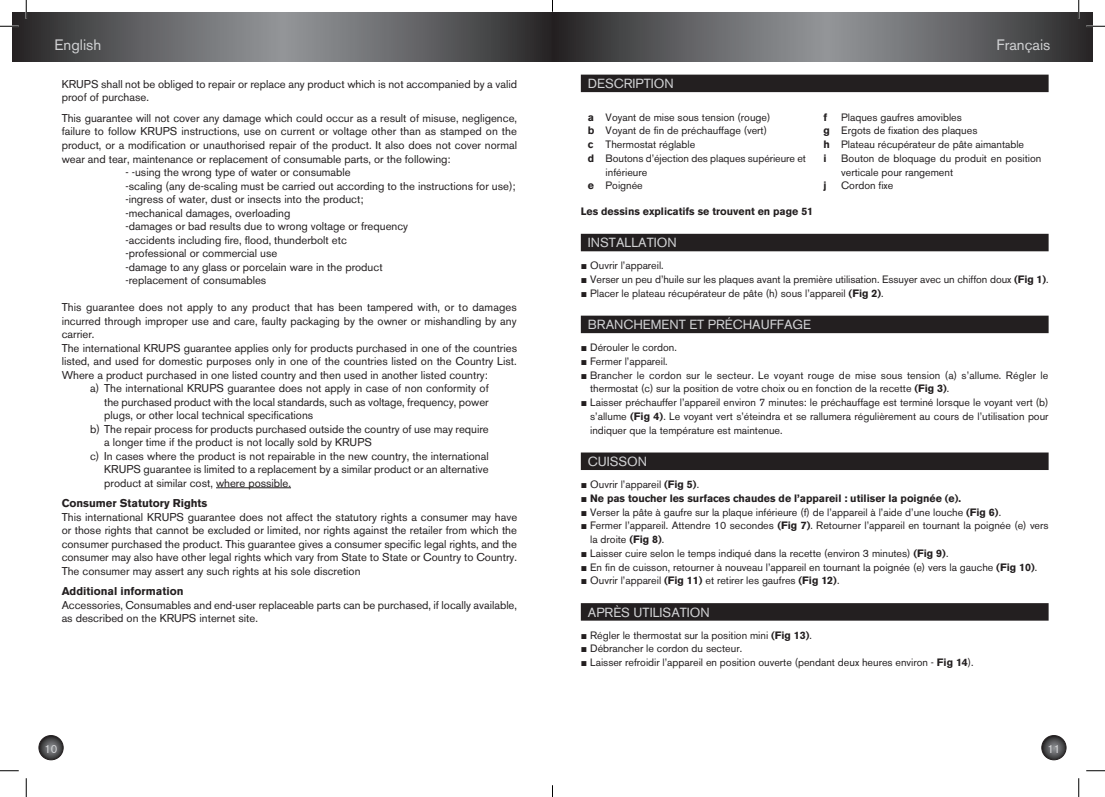
<style>
.page{position:relative;width:1105px;height:797px;background:#fff}
.page>*{position:absolute;margin:0;border:0;box-sizing:border-box;transform-origin:0 0}
.t1{font:15px "Akzidenz Grotesk BE";color:#d1d2d4}
.t2{font:13.12px "Akzidenz Grotesk BE";color:#d1d2d4}
.t3{font:11.88px "Akzidenz Grotesk BE";color:#d1d2d4;scale:.95 1}
.t4{font:11.25px/13.5px "Akzidenz Grotesk BE";color:#231f20}
.t5{font:700 11.25px "Akzidenz Grotesk BE";color:#231f20}
.t6{font:10.62px/13.8px "Akzidenz Grotesk BE";color:#231f20}
.t7{font:700 10.62px "Akzidenz Grotesk BE";color:#231f20}
.s1{font-weight:700}
.s2{font-family:"Arial"}
.s3{font-family:"Arial";font-weight:400}
</style>
<div class="page">
<svg style="left:39px;top:735px;width:24px;height:24px"></svg>
<div style="left:39px;top:735px;width:24px;height:25px;border:1px solid #231f20;border-radius:50%"></div>
<svg style="left:1042px;top:735px;width:24px;height:24px"></svg>
<div style="left:1041px;top:735px;width:25px;height:25px;border:1px solid #231f20;border-radius:50%"></div>
<svg style="left:12px;top:12px;width:540px;height:50px;background:#606163"></svg>
<hr style="left:216px;top:487px;width:75px;height:1px;background:#231f20">
<svg style="left:552px;top:12px;width:541px;height:50px;background:#606163"></svg>
<div style="left:581px;top:75px;width:467px;height:17px;background:#231f20"></div>
<div style="left:581px;top:234px;width:467px;height:17px;background:#231f20"></div>
<div style="left:581px;top:315px;width:467px;height:18px;background:#231f20"></div>
<div style="left:581px;top:452px;width:467px;height:18px;background:#231f20"></div>
<div style="left:581px;top:603px;width:467px;height:17px;background:#231f20"></div>
<svg style="left:0;top:25px;width:19px;height:2px"></svg>
<svg style="left:1086px;top:25px;width:19px;height:2px"></svg>
<svg style="left:0;top:770px;width:19px;height:1px"></svg>
<svg style="left:1086px;top:770px;width:19px;height:1px"></svg>
<svg style="left:25px;top:0;width:2px;height:19px"></svg>
<svg style="left:25px;top:778px;width:2px;height:19px"></svg>
<svg style="left:1078px;top:0;width:1px;height:19px"></svg>
<svg style="left:1078px;top:778px;width:1px;height:19px"></svg>
<svg style="left:552px;top:785px;width:1px;height:12px"></svg>
<h1 class="t1" style="left:55px;top:36px;width:55px">Français</h1>
<h1 class="t1" style="left:55px;top:36px;width:48px">English</h1>
<p class="t4" style="left:62px;top:77px;width:457px">KRUPS shall not be obliged to repair or replace any product which is not accompanied by a valid proof of purchase.</p>
<p class="t4" style="left:62px;top:111px;width:457px;text-align:justify">This guarantee will not cover any damage which could occur as a result of misuse, negligence, failure to follow KRUPS instructions, use on current or voltage other than as stamped on the product, or a modification or unauthorised repair of the product. It also does not cover normal wear and tear, maintenance or replacement of consumable parts, or the following:</p>
<p class="t4" style="left:125px;top:165px;width:392px">- -using the wrong type of water or consumable<br>-scaling (any de-scaling must be carried out according to the instructions for use); -ingress of water, dust or insects into the product;<br>-mechanical damages, overloading<br>-damages or bad results due to wrong voltage or frequency<br>-accidents including fire, flood, thunderbolt etc<br>-professional or commercial use<br>-damage to any glass or porcelain ware in the product<br>-replacement of consumables</p>
<p class="t4" style="left:62px;top:300px;width:457px">This guarantee does not apply to any product that has been tampered with, or to damages</p>
<p class="t4" style="left:62px;top:314px;width:456px">incurred through improper use and care, faulty packaging by the owner or mishandling by any</p>
<p class="t4" style="left:62px;top:327px;width:34px">carrier.</p>
<p class="t4" style="left:62px;top:341px;width:457px">The international KRUPS guarantee applies only for products purchased in one of the countries</p>
<p class="t4" style="left:62px;top:354px;width:457px">listed, and used for domestic purposes only in one of the countries listed on the Country List.</p>
<p class="t4" style="left:62px;top:368px;width:428px">Where a product purchased in one listed country and then used in another listed country:</p>
<p class="t4" style="left:90px;top:381px;width:400px">a) The international KRUPS guarantee does not apply in case of non conformity of</p>
<p class="t4" style="left:104px;top:395px;width:386px">the purchased product with the local standards, such as voltage, frequency, power</p>
<p class="t4" style="left:104px;top:408px;width:211px">plugs, or other local technical specifications</p>
<p class="t4" style="left:90px;top:422px;width:400px">b) The repair process for products purchased outside the country of use may require</p>
<p class="t4" style="left:104px;top:435px;width:269px">a longer time if the product is not locally sold by KRUPS</p>
<p class="t4" style="left:90px;top:449px;width:400px">c) In cases where the product is not repairable in the new country, the international</p>
<p class="t4" style="left:104px;top:462px;width:386px">KRUPS guarantee is limited to a replacement by a similar product or an alternative</p>
<p class="t4" style="left:104px;top:476px;width:188px">product at similar cost, where possible.</p>
<p class="t5" style="left:62px;top:497px;width:147px">Consumer Statutory Rights</p>
<p class="t4" style="left:62px;top:510px;width:457px;text-align:justify">This international KRUPS guarantee does not affect the statutory rights a consumer may have or those rights that cannot be excluded or limited, nor rights against the retailer from which the consumer purchased the product. This guarantee gives a consumer specific legal rights, and the consumer may also have other legal rights which vary from State to State or Country to Country.<br>The consumer may assert any such rights at his sole discretion</p>
<p class="t5" style="left:62px;top:585px;width:123px">Additional information</p>
<p class="t4" style="left:62px;top:598px;width:457px">Accessories, Consumables and end-user replaceable parts can be purchased, if locally available, as described on the KRUPS internet site.</p>
<p class="t2" style="left:588px;top:76px;width:87px">DESCRIPTION</p>
<p class="t6" style="left:588px;top:110px;width:184px"><span class="s1">a</span> Voyant de mise sous tension (rouge)</p>
<p class="t6" style="left:588px;top:124px;width:181px"><span class="s1">b</span> Voyant de fin de préchauffage (vert)</p>
<p class="t6" style="left:588px;top:137px;width:109px"><span class="s1">c</span> Thermostat réglable</p>
<p class="t6" style="left:588px;top:151px;width:220px"><span class="s1">d</span> Boutons d’éjection des plaques supérieure et</p>
<p class="t6" style="left:606px;top:165px;width:43px">inférieure</p>
<p class="t6" style="left:588px;top:179px;width:56px"><span class="s1">e</span> Poignée</p>
<h1 class="t1" style="left:997px;top:36px;width:55px">Français</h1>
<p class="t7" style="left:823px;top:111px;width:5px">f</p>
<p class="t6" style="left:823px;top:110px;width:202px;text-indent:18px">Plaques gaufres amovibles<br><span class="s1">g</span> Ergots de fixation des plaques<br><span class="s1">h</span> Plateau récupérateur de pâte aimantable <span class="s1">i</span></p>
<p class="t6" style="left:841px;top:151px;width:202px">Bouton de bloquage du produit en position verticale pour rangement</p>
<p class="t7" style="left:823px;top:179px;width:5px">j</p>
<p class="t6" style="left:841px;top:179px;width:54px">Cordon fixe</p>
<p class="t7" style="left:581px;top:205px;width:234px">Les dessins explicatifs se trouvent en page 51</p>
<p class="t2" style="left:588px;top:235px;width:12px">Installation</p>
<p class="t6" style="left:581px;top:259px;width:84px"><span class="s2">■</span> Ouvrir l’appareil.</p>
<p class="t6" style="left:581px;top:272px;width:469px"><span class="s2">■</span> Verser un peu d’huile sur les plaques avant la première utilisation. Essuyer avec un chiffon doux <span class="s1">(Fig 1)</span>.</p>
<p class="t6" style="left:581px;top:286px;width:304px"><span class="s2">■</span> Placer le plateau récupérateur de pâte (h) sous l’appareil <span class="s1">(Fig 2)</span>.</p>
<p class="t2" style="left:588px;top:317px;width:19px">Branchement</p>
<p class="t2" style="left:689px;top:317px;width:54px">et préchauffage</p>
<p class="t6" style="left:581px;top:340px;width:97px"><span class="s2">■</span> Dérouler le cordon.</p>
<p class="t6" style="left:581px;top:354px;width:88px"><span class="s2">■</span> Fermer l’appareil.</p>
<p class="t6" style="left:590px;top:368px;width:460px;text-indent:-9px"><span class="s2">■</span> Brancher le cordon sur le secteur. Le voyant rouge de mise sous tension (a) s’allume. Régler le thermostat (c) sur la position de votre choix ou en fonction de la recette <span class="s1">(Fig 3)</span>.</p>
<p class="t6" style="left:590px;top:395px;width:460px;text-align:justify;text-indent:-9px"><span class="s2">■</span> Laisser préchauffer l’appareil environ 7 minutes: le préchauffage est terminé lorsque le voyant vert (b) s’allume <span class="s1">(Fig 4)</span>. Le voyant vert s’éteindra et se rallumera régulièrement au cours de l’utilisation pour indiquer que la température est maintenue.</p>
<p class="t2" style="left:588px;top:453px;width:19px">Cuisson</p>
<p class="t6" style="left:581px;top:477px;width:120px"><span class="s2">■</span> Ouvrir l’appareil <span class="s1">(Fig 5)</span>.</p>
<p class="t7" style="left:581px;top:492px;width:382px"><span class="s3">■</span> Ne pas toucher les surfaces chaudes de l’appareil : utiliser la poignée (e).</p>
<p class="t6" style="left:581px;top:505px;width:422px"><span class="s2">■</span> Verser la pâte à gaufre sur la plaque inférieure (f) de l’appareil à l’aide d’une louche <span class="s1">(Fig 6)</span>.</p>
<p class="t6" style="left:590px;top:518px;width:460px;text-indent:-9px"><span class="s2">■</span> Fermer l’appareil. Attendre 10 secondes <span class="s1">(Fig 7)</span>. Retourner l’appareil en tournant la poignée (e) vers la droite <span class="s1">(Fig 8)</span>.</p>
<p class="t6" style="left:581px;top:546px;width:369px"><span class="s2">■</span> Laisser cuire selon le temps indiqué dans la recette (environ 3 minutes) <span class="s1">(Fig 9)</span>.</p>
<p class="t6" style="left:581px;top:560px;width:458px"><span class="s2">■</span> En fin de cuisson, retourner à nouveau l’appareil en tournant la poignée (e) vers la gauche <span class="s1">(Fig 10)</span>.</p>
<p class="t6" style="left:581px;top:573px;width:260px"><span class="s2">■</span> Ouvrir l’appareil <span class="s1">(Fig 11)</span> et retirer les gaufres <span class="s1">(Fig 12)</span>.</p>
<p class="t2" style="left:588px;top:604px;width:54px">Après utilisation</p>
<p class="t6" style="left:581px;top:628px;width:233px"><span class="s2">■</span> Régler le thermostat sur la position mini <span class="s1">(Fig 13)</span>.</p>
<p class="t6" style="left:581px;top:642px;width:163px"><span class="s2">■</span> Débrancher le cordon du secteur.</p>
<p class="t6" style="left:581px;top:655px;width:394px"><span class="s2">■</span> Laisser refroidir l’appareil en position ouverte (pendant deux heures environ - <span class="s1">Fig 14</span>).</p>
<p class="t3" style="left:45px;top:741px;width:15px">10</p>
<p class="t3" style="left:1047px;top:741px;width:15px">11</p>
</div>
